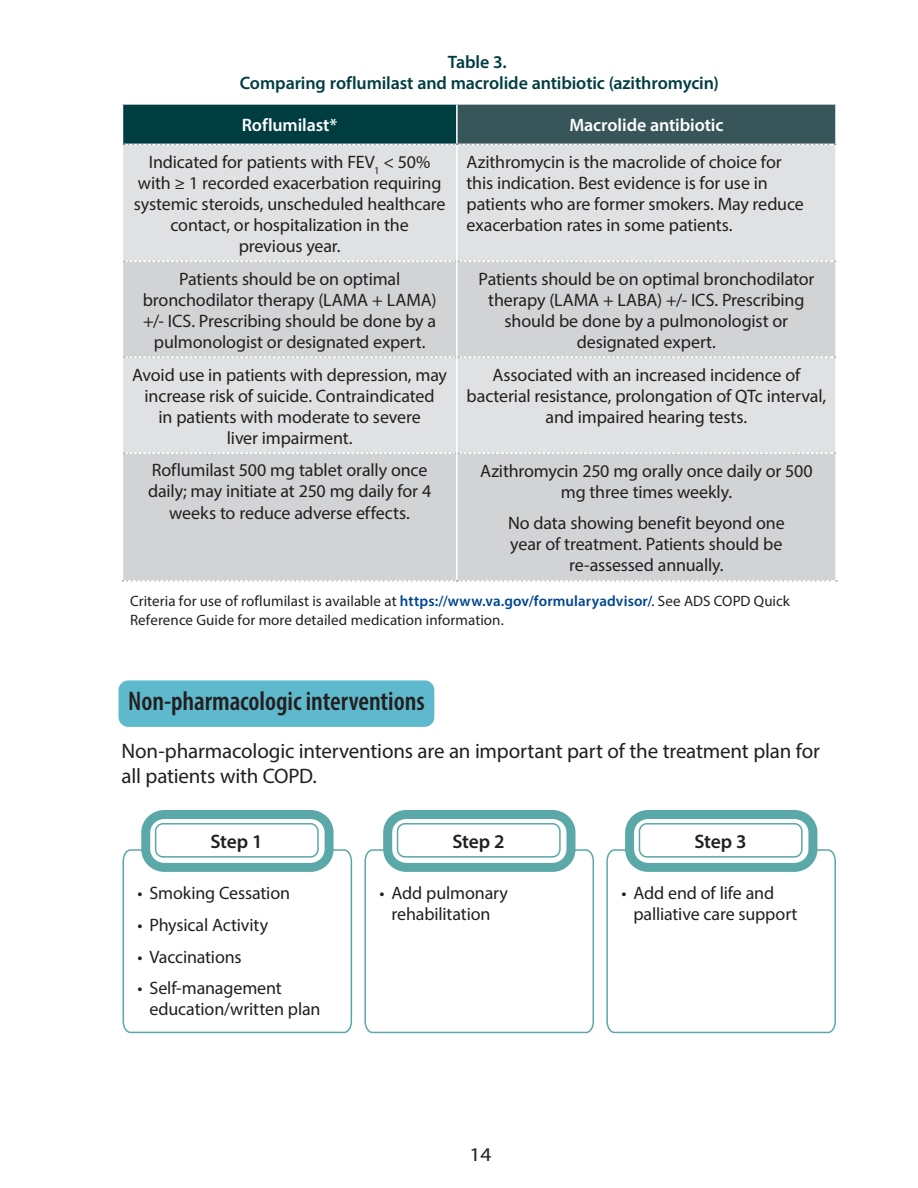
<style>
.page{position:relative;width:918px;height:1188px;background:#fff}
.page>*{position:absolute;margin:0;border:0;box-sizing:border-box;transform-origin:0 0}
.t1{font:600 condensed 27px "Myriad Pro";letter-spacing:-.005em;color:#231f20}
.t2{font:21px/25.5px "Myriad Pro";letter-spacing:-.01em;color:#231f20}
.t3{font:600 19.5px "Myriad Pro";letter-spacing:-.015em;color:#231f20}
.t4{font:19.5px "Myriad Pro";color:#231f20;scale:1.1 1}
.t5{font:18px/21px "Myriad Pro";letter-spacing:-.01em;color:#231f20;text-align:center}
.t6{font:600 18px/21px "Myriad Pro";letter-spacing:-.005em;color:#003d41;text-align:center}
.t7{font:600 18px "Myriad Pro";letter-spacing:-.005em;color:#fff}
.t8{font:15px/19.5px "Myriad Pro";letter-spacing:.005em;color:#231f20}
.s1{font-weight:600;color:#004590}
</style>
<div class="page">
<div style="left:119px;top:680px;width:315px;height:47px;background:#5fb9cc;border-radius:10px"></div>
<div style="left:122px;top:104px;width:335px;height:40px;background:#003d41"></div>
<div style="left:457px;top:104px;width:379px;height:40px;background:#38565a"></div>
<div style="left:123px;top:144px;width:712px;height:117px;background:#e0e1e2"></div>
<svg style="left:123px;top:261px;width:712px;height:319px;background:#d5d7d8"></svg>
<hr style="left:122px;top:103px;width:335px;height:2px;background:#fff">
<hr style="left:457px;top:103px;width:380px;height:2px;background:#fff">
<hr style="left:122px;top:105px;width:1px;height:39px;background:#fff">
<hr style="left:456px;top:105px;width:2px;height:39px;background:#fff">
<hr style="left:835px;top:105px;width:2px;height:39px;background:#fff">
<svg style="left:124px;top:144px;width:712px;height:1px"></svg>
<svg style="left:124px;top:261px;width:712px;height:1px"></svg>
<svg style="left:124px;top:357px;width:712px;height:1px"></svg>
<svg style="left:124px;top:452px;width:712px;height:2px"></svg>
<hr style="left:456px;top:145px;width:2px;height:116px;background:#fff">
<hr style="left:456px;top:261px;width:2px;height:96px;background:#fff">
<hr style="left:456px;top:357px;width:2px;height:96px;background:#fff">
<hr style="left:456px;top:453px;width:2px;height:127px;background:#fff">
<svg style="left:122px;top:580px;width:715px;height:2px"></svg>
<svg style="left:122px;top:849px;width:231px;height:185px"></svg>
<div style="left:146px;top:814px;width:183px;height:53px;background:#fff;border-radius:18px"></div>
<div style="left:141px;top:810px;width:193px;height:62px;border:9px solid #5ba8a8;border-radius:18px"></div>
<div style="left:155px;top:823px;width:164px;height:35px;border:2px solid #5ba8a8;border-radius:7px"></div>
<svg style="left:364px;top:849px;width:230px;height:185px"></svg>
<div style="left:388px;top:814px;width:183px;height:53px;background:#fff;border-radius:18px"></div>
<div style="left:383px;top:810px;width:193px;height:62px;border:9px solid #5ba8a8;border-radius:18px"></div>
<div style="left:397px;top:823px;width:164px;height:35px;border:2px solid #5ba8a8;border-radius:7px"></div>
<svg style="left:606px;top:849px;width:230px;height:185px"></svg>
<div style="left:630px;top:814px;width:183px;height:53px;background:#fff;border-radius:18px"></div>
<div style="left:625px;top:810px;width:192px;height:62px;border:9px solid #5ba8a8;border-radius:18px"></div>
<div style="left:639px;top:823px;width:164px;height:35px;border:2px solid #5ba8a8;border-radius:7px"></div>
<p class="t6" style="left:240px;top:51px;width:481px">Table 3.<br>Comparing roflumilast and macrolide antibiotic (azithromycin)</p>
<p class="t7" style="left:242px;top:113px;width:97px">Roflumilast*</p>
<p class="t7" style="left:569px;top:113px;width:156px">Macrolide antibiotic</p>
<p class="t5" style="left:134px;top:151px;width:313px">Indicated for patients with FEV<sub>1</sub> &lt; 50% with ≥ 1 recorded exacerbation requiring systemic steroids, unscheduled healthcare contact, or hospitalization in the<br>previous year.</p>
<p class="t5" style="left:467px;top:151px;width:339px;text-align:left">Azithromycin is the macrolide of choice for this indication. Best evidence is for use in patients who are former smokers. May reduce exacerbation rates in some patients.</p>
<p class="t5" style="left:143px;top:268px;width:295px">Patients should be on optimal bronchodilator therapy (LAMA + LAMA) +/‑ ICS. Prescribing should be done by a pulmonologist or designated expert.</p>
<p class="t5" style="left:478px;top:268px;width:337px">Patients should be on optimal bronchodilator therapy (LAMA + LABA) +/‑ ICS. Prescribing should be done by a pulmonologist or designated expert.</p>
<p class="t5" style="left:132px;top:364px;width:316px">Avoid use in patients with depression, may increase risk of suicide. Contraindicated<br>in patients with moderate to severe<br>liver impairment.</p>
<p class="t5" style="left:467px;top:364px;width:361px">Associated with an increased incidence of bacterial resistance, prolongation of QTc interval, and impaired hearing tests.</p>
<p class="t5" style="left:148px;top:460px;width:285px">Roflumilast 500 mg tablet orally once daily; may initiate at 250 mg daily for 4 weeks to reduce adverse effects.</p>
<p class="t5" style="left:480px;top:460px;width:334px">Azithromycin 250 mg orally once daily or 500 mg three times weekly.</p>
<p class="t5" style="left:508px;top:513px;width:278px">No data showing benefit beyond one year of treatment. Patients should be re‑assessed annually.</p>
<p class="t8" style="left:130px;top:591px;width:661px">Criteria for use of roflumilast is available at <span class="s1">https://www.va.gov/formularyadvisor/</span>. See ADS COPD Quick<br>Reference Guide for more detailed medication information.</p>
<h3 class="t1" style="left:128px;top:685px;width:298px">Non‑pharmacologic interventions</h3>
<p class="t2" style="left:122px;top:737px;width:700px">Non‑pharmacologic interventions are an important part of the treatment plan for all patients with COPD.</p>
<p class="t3" style="left:211px;top:829px;width:54px">Step 1</p>
<p class="t5" style="left:138px;top:882px;width:154px">• Smoking Cessation</p>
<p class="t5" style="left:138px;top:914px;width:132px">• Physical Activity</p>
<p class="t5" style="left:138px;top:946px;width:106px">• Vaccinations</p>
<p class="t5" style="left:150px;top:978px;width:173px;text-align:left;text-indent:-12px">• Self‑management education/written plan</p>
<p class="t3" style="left:452px;top:829px;width:54px">Step 2</p>
<p class="t5" style="left:379px;top:882px;width:130px">• Add pulmonary rehabilitation</p>
<p class="t4" style="left:470px;top:1143px;width:22px">14</p>
<p class="t3" style="left:694px;top:829px;width:54px">Step 3</p>
<p class="t5" style="left:633px;top:882px;width:166px;text-align:left;text-indent:-12px">• Add end of life and palliative care support</p>
</div>
